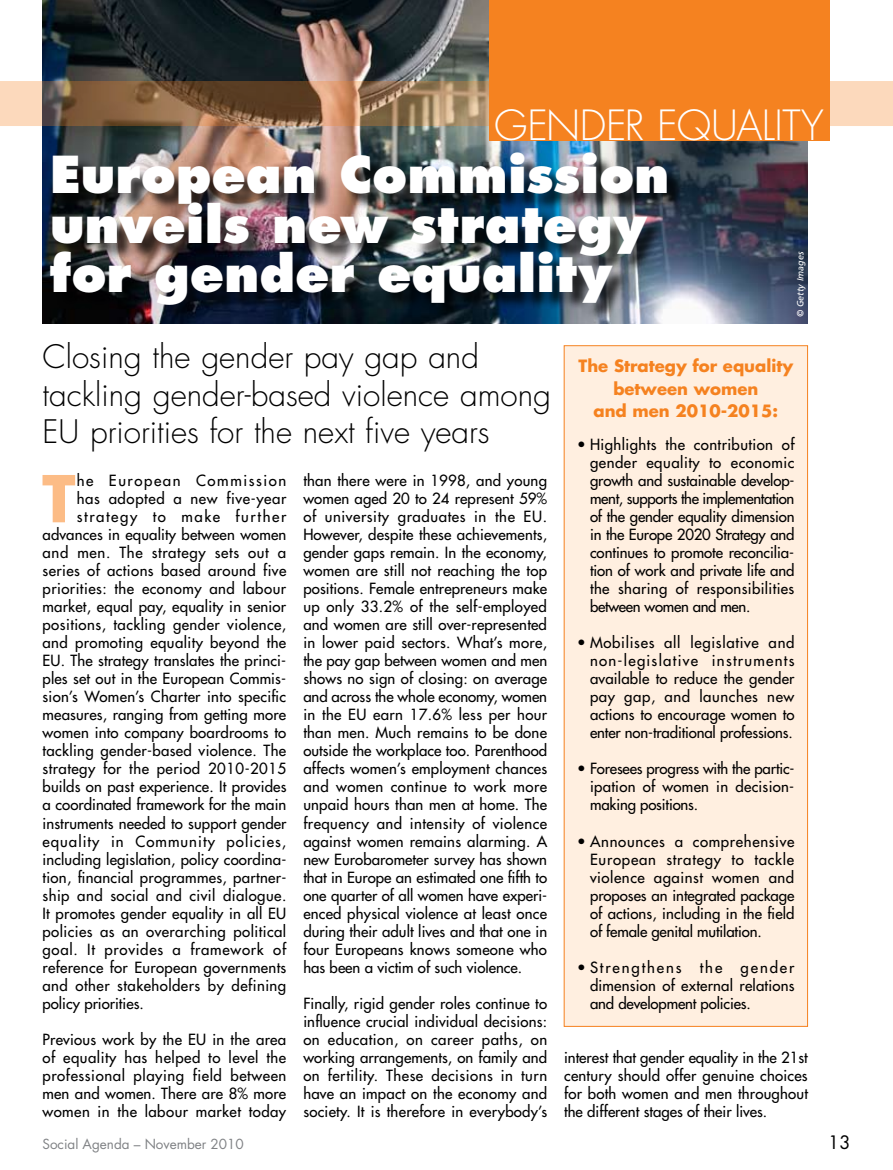
<style>
.page{position:relative;width:893px;height:1170px;background:#fff}
.page>*{position:absolute;margin:0;border:0;box-sizing:border-box;transform-origin:0 0}
.t1{font:700 62.7px "Futura";color:#fcbc86}
.t2{font:800 49.5px/49.5px "Futura";color:#fff}
.t3{font:300 40.5px "Futura";letter-spacing:-.01em;color:#fff}
.t4{font:300 31.5px/37.5px "Futura";color:#000}
.t5{font:18px "Futura";color:#000}
.t6{font:700 16.5px/22.5px "Futura";color:#f58220;text-align:center}
.t7{font:15px/18px "Futura";letter-spacing:.015em;color:#000;text-align:justify}
.t8{font:15px "Futura";letter-spacing:.105em;color:#000}
.t9{font:15px "Futura";letter-spacing:.07em;color:#000}
.t10{font:15px "Futura";letter-spacing:.05em;color:#000}
.t11{font:15px "Futura";letter-spacing:.045em;color:#000}
.t12{font:15px "Futura";letter-spacing:.04em;color:#000}
.t13{font:13.5px "Futura";color:#808285}
.t14{font:italic 9px "Frutiger LT Std";color:#fff}
</style>
<div class="page">
<img style="left:43px;top:0;width:765px;height:323px">
<svg style="left:0;top:81px;width:893px;height:45px;background:#a17f60"></svg>
<div style="left:489px;top:0;width:340px;height:140px;background:#f58220"></div>
<div style="left:52px;top:155px;width:633px;height:168px;background:#000;opacity:.75"></div>
<div style="left:564px;top:345px;width:243px;height:681px;background:#ffefe0"></div>
<div style="left:564px;top:345px;width:244px;height:681px;border:1px solid #f58220"></div>
<h3 class="t3" style="left:494px;top:100px;width:189px">gender equ</h3>
<h3 class="t3" style="left:736px;top:100px;width:55px">ality</h3>
<h2 class="t2" style="left:50px;top:150px;width:621px">European Commission unveils new strategy for gender equality</h2>
<p class="t14" style="left:795px;top:317px;width:67px;rotate:-90deg">© Getty Images</p>
<h3 class="t4" style="left:43px;top:338px;width:510px">Closing the gender pay gap and tackling gender-based violence among<br>EU priorities for the next five years</h3>
<h1 class="t1" style="left:42px;top:455px;width:35px">T</h1>
<p class="t8" style="left:77px;top:471px;width:211px">he European Commission</p>
<p class="t12" style="left:77px;top:489px;width:211px">has adopted a new five-year</p>
<p class="t8" style="left:77px;top:507px;width:211px">strategy to make further</p>
<p class="t7" style="left:43px;top:525px;width:245px">advances in equality between women</p>
<p class="t11" style="left:43px;top:543px;width:245px">and men. The strategy sets out a</p>
<p class="t7" style="left:43px;top:561px;width:245px">series of actions based around five</p>
<p class="t7" style="left:43px;top:579px;width:245px">priorities: the economy and labour</p>
<p class="t7" style="left:43px;top:597px;width:245px">market, equal pay, equality in senior</p>
<p class="t7" style="left:43px;top:615px;width:245px">positions, tackling gender violence,</p>
<p class="t7" style="left:43px;top:633px;width:245px">and promoting equality beyond the</p>
<p class="t7" style="left:43px;top:651px;width:245px">EU. The strategy translates the princi-</p>
<p class="t7" style="left:43px;top:669px;width:245px">ples set out in the European Commis-</p>
<p class="t7" style="left:43px;top:687px;width:245px">sion’s Women’s Charter into specific</p>
<p class="t7" style="left:43px;top:705px;width:245px">measures, ranging from getting more</p>
<p class="t7" style="left:43px;top:723px;width:245px">women into company boardrooms to</p>
<p class="t7" style="left:43px;top:741px;width:245px">tackling gender-based violence. The</p>
<p class="t7" style="left:43px;top:759px;width:245px">strategy for the period 2010-2015</p>
<p class="t7" style="left:43px;top:777px;width:245px">builds on past experience. It provides</p>
<p class="t7" style="left:43px;top:795px;width:245px">a coordinated framework for the main</p>
<p class="t7" style="left:43px;top:813px;width:245px">instruments needed to support gender</p>
<p class="t9" style="left:43px;top:831px;width:245px">equality in Community policies,</p>
<p class="t7" style="left:43px;top:849px;width:245px">including legislation, policy coordina-</p>
<p class="t7" style="left:43px;top:867px;width:245px">tion, financial programmes, partner-</p>
<p class="t7" style="left:43px;top:885px;width:245px">ship and social and civil dialogue.</p>
<p class="t7" style="left:43px;top:903px;width:245px">It promotes gender equality in all EU</p>
<p class="t7" style="left:43px;top:921px;width:245px">policies as an overarching political</p>
<p class="t10" style="left:43px;top:939px;width:245px">goal. It provides a framework of</p>
<p class="t7" style="left:43px;top:957px;width:245px">reference for European governments</p>
<p class="t7" style="left:43px;top:975px;width:245px">and other stakeholders by defining</p>
<p class="t7" style="left:43px;top:993px;width:103px">policy priorities.</p>
<p class="t7" style="left:43px;top:1029px;width:245px">Previous work by the EU in the area of equality has helped to level the professional playing field between men and women. There are 8% more women in the labour market today</p>
<p class="t7" style="left:303px;top:471px;width:245px">than there were in 1998, and young women aged 20 to 24 represent 59% of university graduates in the EU.<br>However, despite these achievements, gender gaps remain. In the economy, women are still not reaching the top positions. Female entrepreneurs make up only 33.2% of the self-employed and women are still over-represented in lower paid sectors. What’s more, the pay gap between women and men shows no sign of closing: on average and across the whole economy, women in the EU earn 17.6% less per hour than men. Much remains to be done outside the workplace too. Parenthood affects women’s employment chances and women continue to work more unpaid hours than men at home. The frequency and intensity of violence against women remains alarming. A new Eurobarometer survey has shown that in Europe an estimated one fifth to one quarter of all women have experi&shy;enced physical violence at least once during their adult lives and that one in four Europeans knows someone who has been a victim of such violence.</p>
<p class="t7" style="left:303px;top:993px;width:245px">Finally, rigid gender roles continue to influence crucial individual decisions: on education, on career paths, on working arrangements, on family and on fertility. These decisions in turn have an impact on the economy and society. It is therefore in everybody’s</p>
<p class="t6" style="left:579px;top:354px;width:216px">The Strategy for equality between women<br>and men 2010-2015:</p>
<p class="t7" style="left:590px;top:435px;width:206px;text-indent:-13px">• Highlights the contribution of gender equality to economic growth and sustainable develop&shy;ment, supports the implementation of the gender equality dimension in the Europe 2020 Strategy and continues to promote reconcilia&shy;tion of work and private life and the sharing of responsibilities between women and men.</p>
<p class="t7" style="left:590px;top:633px;width:206px;text-indent:-13px">• Mobilises all legislative and non-legislative instruments available to reduce the gender pay gap, and launches new actions to encourage women to enter non-traditional professions.</p>
<p class="t7" style="left:590px;top:759px;width:206px;text-indent:-13px">• Foresees progress with the partic&shy;ipation of women in decision&shy;making positions.</p>
<p class="t7" style="left:590px;top:831px;width:206px;text-indent:-13px">• Announces a comprehensive European strategy to tackle violence against women and proposes an integrated package of actions, including in the field of female genital mutilation.</p>
<p class="t7" style="left:590px;top:957px;width:206px;text-indent:-13px">• Strengthens the gender dimension of external relations and development policies.</p>
<p class="t7" style="left:564px;top:1047px;width:245px">interest that gender equality in the 21st century should offer genuine choices for both women and men throughout the different stages of their lives.</p>
<p class="t13" style="left:43px;top:1134px;width:203px">Social Agenda – November 2010</p>
<p class="t5" style="left:828px;top:1129px;width:24px">13</p>
</div>
